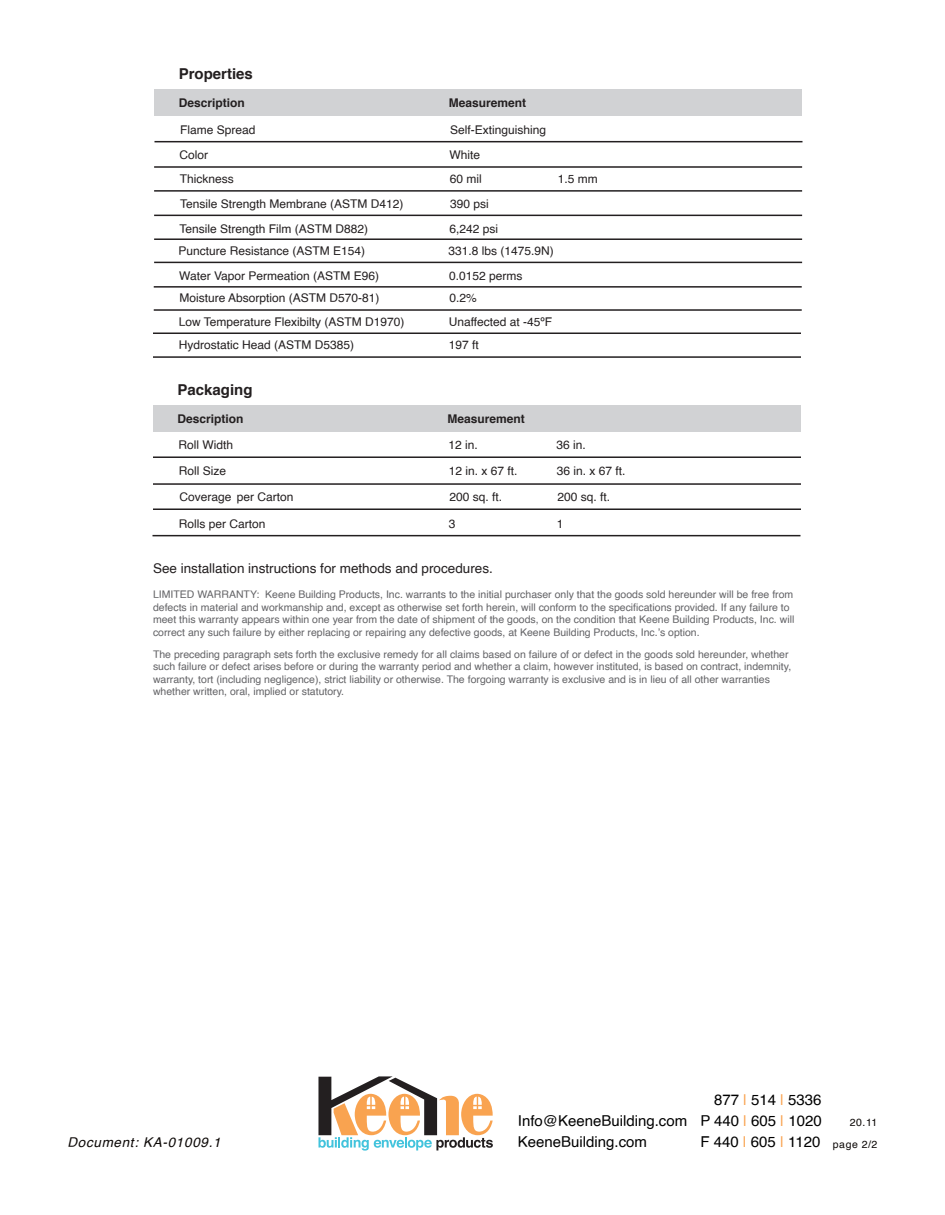
<style>
.page{position:relative;width:945px;height:1215px;background:#fff}
.page>*{position:absolute;margin:0;border:0;box-sizing:border-box;transform-origin:0 0}
.t1{font:15px "Helvetica";color:#000}
.t2{font:700 15px "Helvetica";color:#231f20}
.t3{font:13.5px "Helvetica";color:#231f20}
.t4{font:italic 13.5px "Helvetica";letter-spacing:.05em;color:#0c0806}
.t5{font:12px "Helvetica";color:#231f20}
.t6{font:700 12px "Helvetica";color:#231f20}
.t7{font:10.5px/12.6px "Helvetica";color:#636366}
.t8{font:10.5px "Helvetica";letter-spacing:.05em;color:#0c0806}
.s1{color:#f9a350}
</style>
<div class="page">
<div style="left:154px;top:89px;width:648px;height:26px;background:#d1d2d4"></div>
<hr style="left:154px;top:166px;width:648px;height:2px;background:#231f20">
<hr style="left:154px;top:215px;width:648px;height:1px;background:#231f20">
<hr style="left:154px;top:190px;width:648px;height:2px;background:#231f20">
<hr style="left:154px;top:262px;width:648px;height:1px;background:#231f20">
<hr style="left:154px;top:238px;width:648px;height:2px;background:#231f20">
<hr style="left:154px;top:309px;width:648px;height:2px;background:#231f20">
<hr style="left:154px;top:286px;width:648px;height:2px;background:#231f20">
<hr style="left:153px;top:333px;width:648px;height:1px;background:#231f20">
<hr style="left:153px;top:356px;width:648px;height:2px;background:#231f20">
<hr style="left:154px;top:141px;width:648px;height:1px;background:#231f20">
<hr style="left:153px;top:456px;width:648px;height:2px;background:#231f20">
<hr style="left:153px;top:483px;width:648px;height:2px;background:#231f20">
<hr style="left:153px;top:508px;width:648px;height:2px;background:#231f20">
<div style="left:153px;top:406px;width:648px;height:26px;background:#d1d2d4"></div>
<hr style="left:152px;top:535px;width:648px;height:1px;background:#231f20">
<svg style="left:318px;top:1076px;width:175px;height:75px"></svg>
<p class="t2" style="left:179px;top:61px;width:76px">Properties</p>
<p class="t6" style="left:179px;top:93px;width:68px">Description</p>
<p class="t6" style="left:449px;top:93px;width:79px">Measurement</p>
<p class="t5" style="left:180px;top:120px;width:77px">Flame Spread</p>
<p class="t5" style="left:450px;top:120px;width:98px">Self-Extinguishing</p>
<p class="t5" style="left:180px;top:146px;width:30px">Color</p>
<p class="t5" style="left:450px;top:146px;width:32px">White</p>
<p class="t5" style="left:180px;top:194px;width:225px">Tensile Strength Membrane (ASTM D412)</p>
<p class="t5" style="left:450px;top:194px;width:40px">390 psi</p>
<p class="t5" style="left:180px;top:219px;width:190px">Tensile Strength Film (ASTM D882)</p>
<p class="t5" style="left:450px;top:219px;width:50px">6,242 psi</p>
<p class="t5" style="left:178px;top:241px;width:188px">Puncture Resistance (ASTM E154)</p>
<p class="t5" style="left:448px;top:241px;width:107px">331.8 lbs (1475.9N)</p>
<p class="t5" style="left:180px;top:170px;width:56px">Thickness</p>
<p class="t5" style="left:450px;top:170px;width:34px">60 mil</p>
<p class="t5" style="left:558px;top:170px;width:42px">1.5 mm</p>
<p class="t5" style="left:179px;top:267px;width:202px">Water Vapor Permeation (ASTM E96)</p>
<p class="t5" style="left:449px;top:267px;width:75px">0.0152 perms</p>
<p class="t5" style="left:180px;top:289px;width:202px">Moisture Absorption (ASTM D570-81)</p>
<p class="t5" style="left:450px;top:289px;width:29px">0.2%</p>
<p class="t5" style="left:179px;top:312px;width:227px">Low Temperature Flexibilty (ASTM D1970)</p>
<p class="t5" style="left:449px;top:312px;width:105px">Unaffected at -45ºF</p>
<p class="t5" style="left:179px;top:336px;width:177px">Hydrostatic Head (ASTM D5385)</p>
<p class="t5" style="left:449px;top:336px;width:32px">197 ft</p>
<p class="t2" style="left:178px;top:378px;width:77px">Packaging</p>
<p class="t6" style="left:178px;top:409px;width:68px">Description</p>
<p class="t6" style="left:448px;top:409px;width:79px">Measurement</p>
<p class="t5" style="left:179px;top:436px;width:56px">Roll Width</p>
<p class="t5" style="left:449px;top:436px;width:31px">12 in.</p>
<p class="t5" style="left:557px;top:436px;width:31px">36 in.</p>
<p class="t5" style="left:179px;top:462px;width:49px">Roll Size</p>
<p class="t5" style="left:449px;top:462px;width:70px">12 in. x 67 ft.</p>
<p class="t5" style="left:557px;top:462px;width:70px">36 in. x 67 ft.</p>
<p class="t5" style="left:179px;top:488px;width:116px">Coverage per Carton</p>
<p class="t5" style="left:449px;top:488px;width:54px">200 sq. ft.</p>
<p class="t5" style="left:557px;top:488px;width:54px">200 sq. ft.</p>
<p class="t5" style="left:179px;top:514px;width:88px">Rolls per Carton</p>
<p class="t5" style="left:449px;top:514px;width:8px">3</p>
<p class="t5" style="left:557px;top:514px;width:8px">1</p>
<p class="t3" style="left:153px;top:558px;width:341px">See installation instructions for methods and procedures.</p>
<p class="t7" style="left:153px;top:589px;width:643px">LIMITED WARRANTY: Keene Building Products, Inc. warrants to the initial purchaser only that the goods sold hereunder will be free from defects in material and workmanship and, except as otherwise set forth herein, will conform to the specifications provided. If any failure to meet this warranty appears within one year from the date of shipment of the goods, on the condition that Keene Building Products, Inc. will correct any such failure by either replacing or repairing any defective goods, at Keene Building Products, Inc.’s option.</p>
<p class="t7" style="left:153px;top:648px;width:640px">The preceding paragraph sets forth the exclusive remedy for all claims based on failure of or defect in the goods sold hereunder, whether such failure or defect arises before or during the warranty period and whether a claim, however instituted, is based on contract, indemnity, warranty, tort (including negligence), strict liability or otherwise. The forgoing warranty is exclusive and is in lieu of all other warranties whether written, oral, implied or statutory.</p>
<p class="t1" style="left:714px;top:1089px;width:109px">877 <span class="s1">|</span> 514 <span class="s1">|</span> 5336</p>
<p class="t1" style="left:700px;top:1110px;width:123px">P 440 <span class="s1">|</span> 605 <span class="s1">|</span> 1020</p>
<p class="t1" style="left:518px;top:1110px;width:171px">Info@KeeneBuilding.com</p>
<p class="t1" style="left:518px;top:1131px;width:131px">KeeneBuilding.com</p>
<p class="t4" style="left:68px;top:1132px;width:155px">Document: KA-01009.1</p>
<p class="t1" style="left:700px;top:1131px;width:122px">F 440 <span class="s1">|</span> 605 <span class="s1">|</span> 1120</p>
<p class="t8" style="left:850px;top:1114px;width:29px">20.11</p>
<p class="t8" style="left:833px;top:1136px;width:46px">page 2/2</p>
</div>
